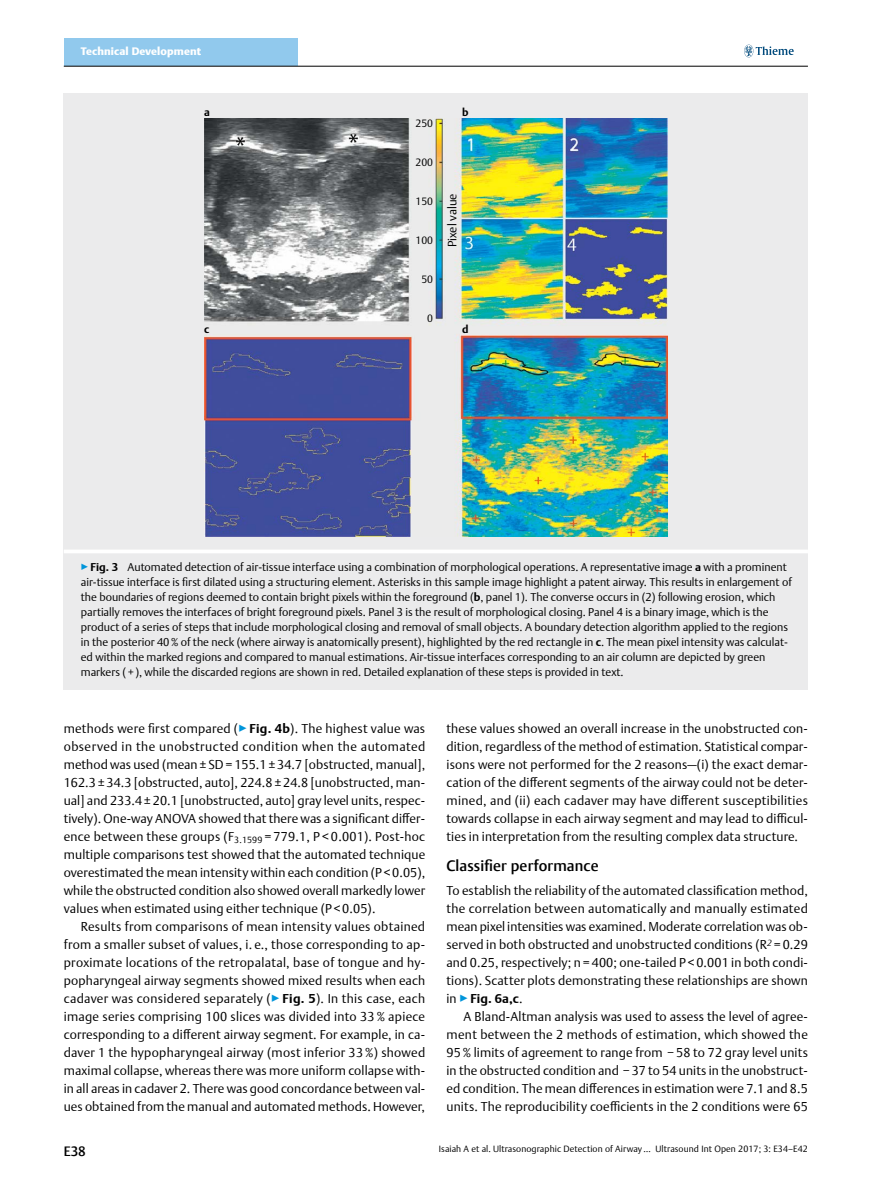
<style>
.page{position:relative;width:893px;height:1191px;background:#fff}
.page>*{position:absolute;margin:0;border:0;box-sizing:border-box;transform-origin:0 0}
.t1{font:500 15px "Thieme Argo 2011";letter-spacing:.01em;color:#000}
.t2{font:500 13.5px "Thieme Argo 2011";color:#000}
.t3{font:300 12.75px/18px "Thieme Argo 2011";letter-spacing:.01em;color:#000;text-align:justify}
.t4{font:300 12px "Thieme Argo 2011";color:#000}
.t5{font:300 11.25px/15px "Thieme Argo 2011";color:#000}
.t6{font:900 10.8px "Thieme Argo 2011";letter-spacing:.01em;color:#fff}
.t7{font:700 10.8px "Thieme Argo 2011";color:#000}
.t8{font:300 10.5px "Thieme Argo 2011";color:#000}
.t9{font:300 9px "Thieme Argo 2011";letter-spacing:.01em;color:#000}
.s1{color:#0095da}
.s2{font-weight:700}
</style>
<div class="page">
<div style="left:64px;top:38px;width:234px;height:28px;background:#91c9ed"></div>
<svg style="left:744px;top:45px;width:50px;height:12px"></svg>
<hr style="left:64px;top:66px;width:744px;height:1px;background:#000">
<div style="left:64px;top:94px;width:744px;height:456px;background:#ebebec"></div>
<img style="left:204px;top:118px;width:464px;height:419px">
<div style="left:64px;top:550px;width:744px;height:139px;background:#ebebec"></div>
<hr style="left:64px;top:549px;width:744px;height:4px;background:#fff">
<p class="t6" style="left:81px;top:44px;width:122px">Technical Development</p>
<p class="t7" style="left:204px;top:105px;width:7px">a</p>
<p class="t7" style="left:462px;top:105px;width:8px">b</p>
<p class="t8" style="left:415px;top:116px;width:19px">250</p>
<p class="t8" style="left:415px;top:155px;width:19px">200</p>
<p class="t8" style="left:415px;top:194px;width:19px">150</p>
<p class="t4" style="left:444px;top:247px;width:55px;rotate:-90deg">Pixel value</p>
<p class="t8" style="left:415px;top:233px;width:19px">100</p>
<p class="t8" style="left:421px;top:272px;width:13px">50</p>
<p class="t8" style="left:427px;top:311px;width:7px">0</p>
<p class="t7" style="left:204px;top:322px;width:7px">c</p>
<p class="t7" style="left:462px;top:322px;width:8px">d</p>
<p class="t5" style="left:81px;top:559px;width:713px"><span class="s1">▶</span><span class="s2">Fig. 3</span> Automated detection of air-tissue interface using a combination of morphological operations. A representative image <span class="s2">a</span> with a prominent air-tissue interface is first dilated using a structuring element. Asterisks in this sample image highlight a patent airway. This results in enlargement of the boundaries of regions deemed to contain bright pixels within the foreground (<span class="s2">b</span>, panel 1). The converse occurs in (2) following erosion, which partially removes the interfaces of bright foreground pixels. Panel 3 is the result of morphological closing. Panel 4 is a binary image, which is the product of a series of steps that include morphological closing and removal of small objects. A boundary detection algorithm applied to the regions in the posterior 40% of the neck (where airway is anatomically present), highlighted by the red rectangle in <span class="s2">c</span>. The mean pixel intensity was calculat&shy;ed within the marked regions and compared to manual estimations. Air-tissue interfaces corresponding to an air column are depicted by green markers (+), while the discarded regions are shown in red. Detailed explanation of these steps is provided in text.</p>
<p class="t3" style="left:64px;top:719px;width:363px">methods were first compared (<span class="s1">▶</span><span class="s2">Fig. 4b</span>). The highest value was observed in the unobstructed condition when the automated method was used (mean±SD=155.1±34.7 [obstructed, manual], 162.3±34.3 [obstructed, auto], 224.8±24.8 [unobstructed, man&shy;ual] and 233.4±20.1 [unobstructed, auto] gray level units, respec&shy;tively). One-way ANOVA showed that there was a significant differ&shy;ence between these groups (F<sub>3.1599</sub> = 779.1, P &lt; 0.001). Post-hoc multiple comparisons test showed that the automated technique overestimated the mean intensity within each condition (P &lt;0.05), while the obstructed condition also showed overall markedly lower values when estimated using either technique (P &lt; 0.05).</p>
<p class="t3" style="left:64px;top:917px;width:363px;text-indent:17px">Results from comparisons of mean intensity values obtained from a smaller subset of values, i. e., those corresponding to ap&shy;proximate locations of the retropalatal, base of tongue and hy&shy;popharyngeal airway segments showed mixed results when each cadaver was considered separately (<span class="s1">▶</span><span class="s2">Fig. 5</span>). In this case, each image series comprising 100 slices was divided into 33 % apiece corresponding to a different airway segment. For example, in ca&shy;daver 1 the hypopharyngeal airway (most inferior 33 %) showed maximal collapse, whereas there was more uniform collapse with&shy;in all areas in cadaver 2. There was good concordance between val&shy;ues obtained from the manual and automated methods. However,</p>
<p class="t2" style="left:64px;top:1142px;width:24px">E38</p>
<p class="t3" style="left:446px;top:719px;width:363px">these values showed an overall increase in the unobstructed con&shy;dition, regardless of the method of estimation. Statistical compar&shy;isons were not performed for the 2 reasons—(i) the exact demar&shy;cation of the different segments of the airway could not be deter&shy;mined, and (ii) each cadaver may have different susceptibilities towards collapse in each airway segment and may lead to difficul&shy;ties in interpretation from the resulting complex data structure.</p>
<p class="t1" style="left:446px;top:856px;width:154px">Classifier performance</p>
<p class="t3" style="left:446px;top:881px;width:363px">To establish the reliability of the automated classification method, the correlation between automatically and manually estimated mean pixel intensities was examined. Moderate correlation was ob&shy;served in both obstructed and unobstructed conditions (R<sup>2</sup> = 0.29 and 0.25, respectively; n = 400; one-tailed P &lt; 0.001 in both condi&shy;tions). Scatter plots demonstrating these relationships are shown in <span class="s1">▶</span><span class="s2">Fig. 6a,c</span>.</p>
<p class="t3" style="left:446px;top:1007px;width:363px;text-indent:17px">A Bland-Altman analysis was used to assess the level of agree&shy;ment between the 2 methods of estimation, which showed the 95% limits of agreement to range from − 58 to 72 gray level units in the obstructed condition and −37 to 54 units in the unobstruct&shy;ed condition. The mean differences in estimation were 7.1 and 8.5 units. The reproducibility coefficients in the 2 conditions were 65</p>
<p class="t9" style="left:439px;top:1143px;width:371px">Isaiah A et al. Ultrasonographic Detection of Airway … Ultrasound Int Open 2017; 3: E34–E42</p>
</div>
